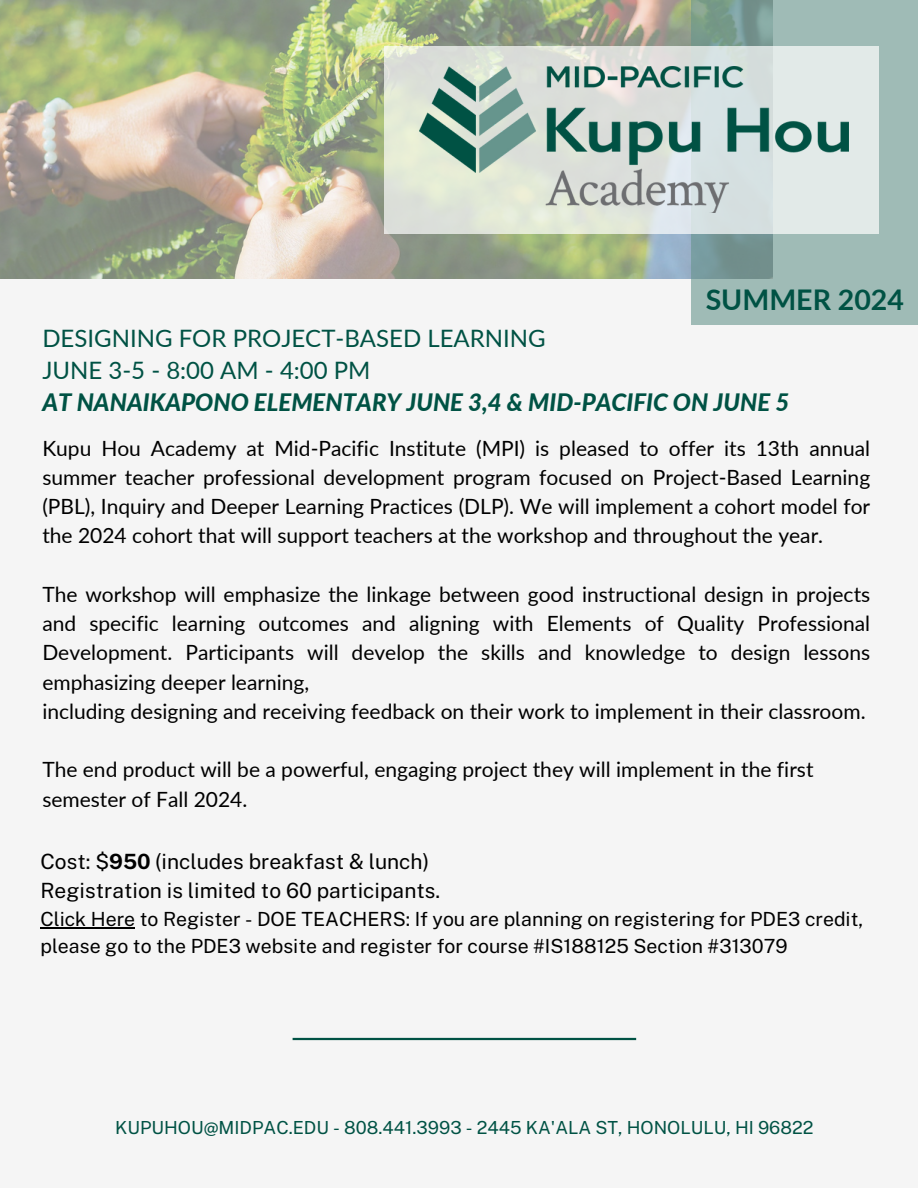
<style>
.page{position:relative;width:918px;height:1188px;background:#f5f5f5}
.page>*{position:absolute;margin:0;border:0;box-sizing:border-box;transform-origin:0 0}
.t1{font:700 28.5px "Lato";color:#005244}
.t2{font:24px/32.1px "Lato";color:#005244}
.t3{font:21px/29.2px "Lato";color:#000}
.t4{font:21px/29.2px "Public Sans";color:#000}
.t5{font:19.5px/27px "Public Sans";color:#000}
.t6{font:18px "Public Sans";color:#005244}
.s1{font-weight:800;font-style:italic}
.s2{font-weight:700}
</style>
<div class="page">
<img style="left:0;top:0;width:692px;height:279px">
<svg style="left:692px;top:0;width:226px;height:324px;background:#97b4af"></svg>
<hr style="left:293px;top:1038px;width:343px;height:2px;background:#005244">
<hr style="left:40px;top:927px;width:95px;height:1px;background:#000">
<svg style="left:384px;top:46px;width:494px;height:188px;background:#dee4dd"></svg>
<img style="left:420px;top:67px;width:428px;height:146px">
<p class="t1" style="left:706px;top:282px;width:200px">SUMMER 2024</p>
<h1 class="t2" style="left:42px;top:321px;width:748px">DESIGNING FOR PROJECT-BASED LEARNING<br>JUNE 3-5 - 8:00 AM - 4:00 PM<br><span class="s1">AT NANAIKAPONO ELEMENTARY JUNE 3,4 &amp; MID-PACIFIC ON JUNE 5</span></h1>
<p class="t3" style="left:42px;top:433px;width:829px;text-align:justify">Kupu Hou Academy at Mid-Pacific Institute (MPI) is pleased to offer its 13th annual summer teacher professional development program focused on Project-Based Learning (PBL), Inquiry and Deeper Learning Practices (DLP). We will implement a cohort model for the 2024 cohort that will support teachers at the workshop and throughout the year.</p>
<h2 class="t3" style="left:42px;top:579px;width:829px">The workshop will emphasize the linkage between good instructional design in projects and specific learning outcomes and aligning with Elements of Quality Professional Development. Participants will develop the skills and knowledge to design lessons emphasizing deeper learning,<br>including designing and receiving feedback on their work to implement in their classroom.</h2>
<h3 class="t3" style="left:42px;top:755px;width:773px">The end product will be a powerful, engaging project they will implement in the first semester of Fall 2024.</h3>
<p class="t4" style="left:40px;top:847px;width:401px">Cost: $<span class="s2">950</span> (includes breakfast &amp; lunch)<br>Registration is limited to 60 participants.</p>
<p class="t5" style="left:40px;top:906px;width:824px">Click Here to Register - DOE TEACHERS: If you are planning on registering for PDE3 credit, please go to the PDE3 website and register for course #IS188125 Section #313079</p>
<h3 class="t6" style="left:115px;top:1117px;width:700px">KUPUHOU@MIDPAC.EDU - 808.441.3993 - 2445 KA'ALA ST, HONOLULU, HI 96822</h3>
</div>
